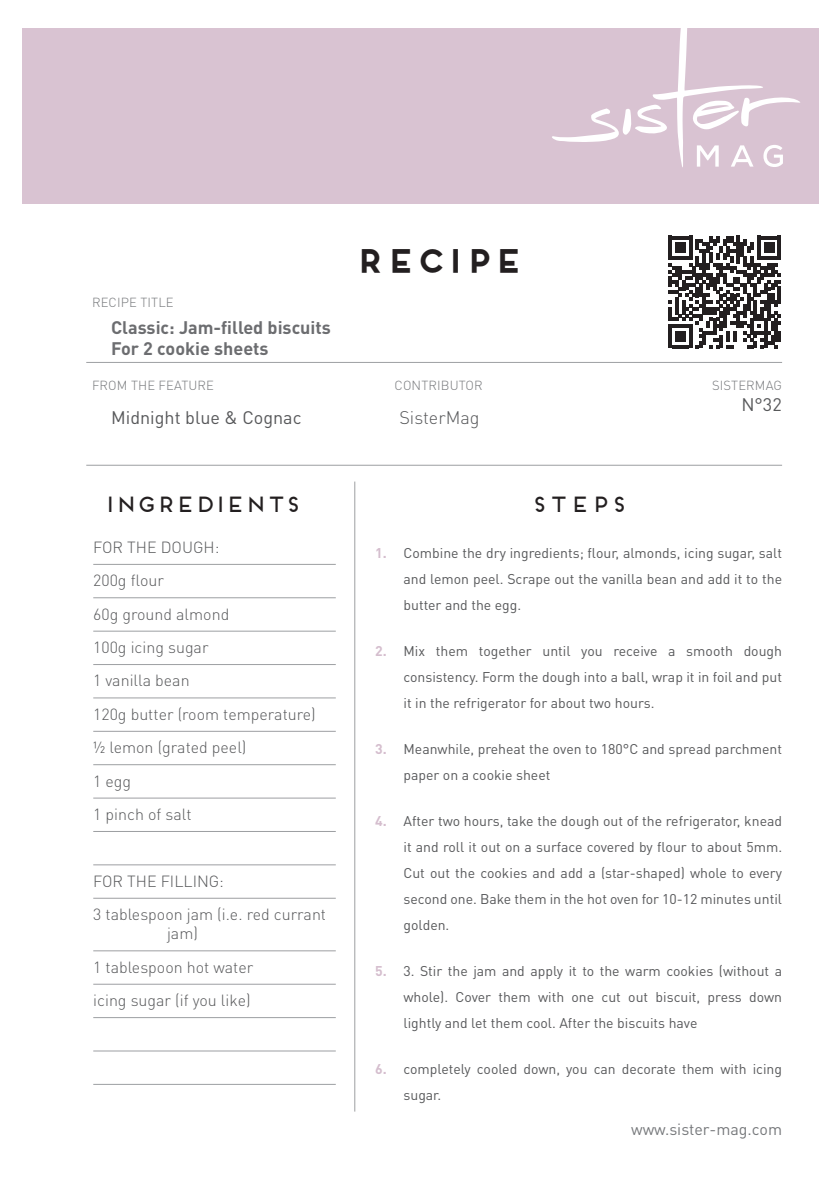
<style>
.page{position:relative;width:840px;height:1191px;background:#fff}
.page>*{position:absolute;margin:0;border:0;box-sizing:border-box;transform-origin:0 0}
.t1{font:700 31.6px "Frontage";color:#231f20}
.t2{font:22px "Frontage";letter-spacing:-.1em;color:#231f20}
.Rezepttitel{font:700 18px "DIN Pro";color:#6c6d70}
.Rezeptinfos_oben{font:18px "DIN Pro";color:#57585a}
.Rezeptinfos_oben-2{font:300 18px "DIN Pro";color:#57585a}
.Zutaten{font:300 16px/19.2px "DIN Pro";color:#57585a}
.t3{font:16px "DIN Pro";color:#76787b}
.t4{font:14px/26px "DIN Pro";color:#57585a;text-align:justify}
.t5{font:300 13px "DIN Pro";letter-spacing:.01em;color:#76787b}
.s1{font-weight:700;color:#d5bece}
</style>
<div class="page">
<hr style="left:354px;top:481px;width:1px;height:630px;background:#9d9fa2">
<hr style="left:86px;top:362px;width:695px;height:1px;background:#9d9fa2">
<hr style="left:86px;top:465px;width:695px;height:1px;background:#9d9fa2">
<svg style="left:668px;top:236px;width:112px;height:112px"></svg>
<div style="left:23px;top:28px;width:795px;height:176px;background:#d9c3d2"></div>
<svg style="left:552px;top:28px;width:247px;height:139px"></svg>
<hr style="left:93px;top:564px;width:242px;height:1px;background:#9d9fa2">
<hr style="left:93px;top:597px;width:242px;height:1px;background:#9d9fa2">
<hr style="left:93px;top:631px;width:242px;height:1px;background:#9d9fa2">
<hr style="left:93px;top:664px;width:242px;height:1px;background:#9d9fa2">
<hr style="left:93px;top:697px;width:242px;height:1px;background:#9d9fa2">
<hr style="left:93px;top:731px;width:242px;height:1px;background:#9d9fa2">
<hr style="left:93px;top:764px;width:242px;height:1px;background:#9d9fa2">
<hr style="left:93px;top:797px;width:242px;height:1px;background:#9d9fa2">
<hr style="left:93px;top:831px;width:242px;height:1px;background:#9d9fa2">
<hr style="left:93px;top:864px;width:242px;height:1px;background:#9d9fa2">
<hr style="left:93px;top:898px;width:242px;height:1px;background:#9d9fa2">
<hr style="left:93px;top:950px;width:242px;height:1px;background:#9d9fa2">
<hr style="left:93px;top:984px;width:242px;height:1px;background:#9d9fa2">
<hr style="left:93px;top:1017px;width:242px;height:1px;background:#9d9fa2">
<hr style="left:93px;top:1050px;width:242px;height:1px;background:#9d9fa2">
<hr style="left:93px;top:1084px;width:242px;height:1px;background:#9d9fa2">
<p class="t5" style="left:92px;top:293px;width:83px">RECIPE TITLE</p>
<p class="Rezepttitel" style="left:111px;top:315px;width:221px">Classic: Jam-filled biscuits</p>
<p class="Rezepttitel" style="left:111px;top:336px;width:159px">For 2 cookie sheets</p>
<h1 class="t1" style="left:353px;top:241px;width:171px">RECIPE</h1>
<p class="t5" style="left:92px;top:376px;width:123px">FROM THE FEATURE</p>
<p class="t5" style="left:394px;top:376px;width:90px">CONTRIBUTOR</p>
<p class="Rezeptinfos_oben" style="left:111px;top:405px;width:192px">Midnight blue &amp; Cognac</p>
<p class="Rezeptinfos_oben-2" style="left:399px;top:405px;width:82px">SisterMag</p>
<h2 class="t2" style="left:103px;top:491px;width:200px">INGREDIENTS</h2>
<h2 class="t2" style="left:530px;top:491px;width:98px">STEPS</h2>
<p class="t5" style="left:711px;top:376px;width:71px">SISTERMAG</p>
<p class="Rezeptinfos_oben" style="left:741px;top:392px;width:42px">N°32</p>
<p class="Zutaten" style="left:93px;top:537px;width:127px">FOR THE DOUGH:</p>
<p class="Zutaten" style="left:93px;top:570px;width:72px">200g flour</p>
<p class="Zutaten" style="left:93px;top:603px;width:137px">60g ground almond</p>
<p class="Zutaten" style="left:93px;top:637px;width:117px">100g icing sugar</p>
<p class="Zutaten" style="left:93px;top:670px;width:98px">1 vanilla bean</p>
<p class="Zutaten" style="left:93px;top:703px;width:224px">120g butter (room temperature)</p>
<p class="Zutaten" style="left:93px;top:737px;width:155px">½ lemon (grated peel)</p>
<p class="Zutaten" style="left:93px;top:770px;width:39px">1 egg</p>
<p class="Zutaten" style="left:93px;top:804px;width:100px">1 pinch of salt</p>
<p class="Zutaten" style="left:93px;top:870px;width:132px">FOR THE FILLING:</p>
<p class="Zutaten" style="left:167px;top:904px;width:160px;text-indent:-74px">3 tablespoon jam (i.e. red currant jam)</p>
<p class="Zutaten" style="left:93px;top:956px;width:161px">1 tablespoon hot water</p>
<p class="Zutaten" style="left:93px;top:990px;width:159px">icing sugar (if you like)</p>
<p class="t4" style="left:403px;top:539px;width:380px;text-indent:-28px"><span class="s1">1.</span> Combine the dry ingredients; flour, almonds, icing sugar, salt and lemon peel. Scrape out the vanilla bean and add it to the butter and the egg.</p>
<p class="t4" style="left:403px;top:637px;width:380px;text-indent:-28px"><span class="s1">2.</span> Mix them together until you receive a smooth dough consistency. Form the dough into a ball, wrap it in foil and put it in the refrigerator for about two hours.</p>
<p class="t4" style="left:403px;top:735px;width:380px;text-indent:-28px"><span class="s1">3.</span> Meanwhile, preheat the oven to 180°C and spread parchment paper on a cookie sheet</p>
<p class="t4" style="left:403px;top:807px;width:380px;text-indent:-28px"><span class="s1">4.</span> After two hours, take the dough out of the refrigerator, knead it and roll it out on a surface covered by flour to about 5mm.<br>Cut out the cookies and add a (star-shaped) whole to every second one. Bake them in the hot oven for 10-12 minutes until golden.</p>
<p class="t4" style="left:403px;top:957px;width:380px;text-indent:-28px"><span class="s1">5.</span> 3. Stir the jam and apply it to the warm cookies (without a whole). Cover them with one cut out biscuit, press down lightly and let them cool. After the biscuits have</p>
<p class="t4" style="left:403px;top:1055px;width:380px;text-indent:-28px"><span class="s1">6.</span> completely cooled down, you can decorate them with icing sugar.</p>
<p class="t3" style="left:630px;top:1118px;width:152px">www.sister-mag.com</p>
</div>
